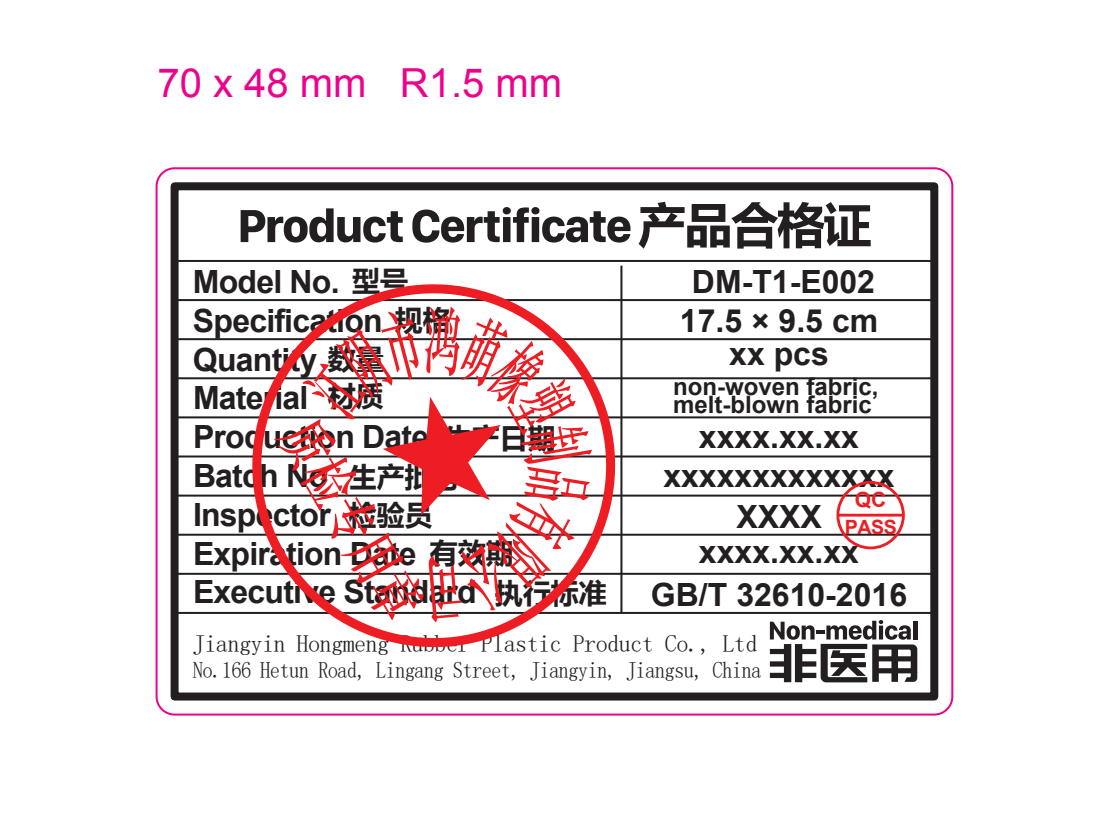
<style>
.page{position:relative;width:1098px;height:828px;background:#fff}
.page>*{position:absolute;margin:0;border:0;box-sizing:border-box;transform-origin:0 0}
.t1{font:40px "Arial";color:#ed028c}
.t2{font:700 32px/38.8px "Arial";letter-spacing:-.025em;color:#231f20}
.t3{font:700 32px/40.8px "Arial";color:#231f20;text-align:center}
.t4{font:700 28px "Microsoft Ya Hei";color:#231f20}
.t5{font:700 24.4px "SF Compact Display";letter-spacing:-.025em;color:#231f20}
.t6{font:700 24px/18px "Arial";color:#231f20}
.t7{font:100 23.2px "SF Compact Display";letter-spacing:-.035em;color:#231f20;scale:.9 1}
.t8{font:700 20.8px "Arial";color:#ee1d23}
.t9{font:700 19.6px "Arial";color:#ee1d23}
</style>
<div class="page">
<svg style="left:156px;top:167px;width:797px;height:549px"></svg>
<div style="left:171px;top:182px;width:767px;height:519px;border:8px solid #231f20"></div>
<hr style="left:175px;top:612px;width:759px;height:2px;background:#231f20">
<hr style="left:175px;top:573px;width:759px;height:2px;background:#231f20">
<hr style="left:175px;top:534px;width:759px;height:2px;background:#231f20">
<hr style="left:175px;top:495px;width:759px;height:2px;background:#231f20">
<hr style="left:175px;top:416px;width:759px;height:2px;background:#231f20">
<hr style="left:175px;top:455px;width:759px;height:2px;background:#231f20">
<hr style="left:175px;top:338px;width:759px;height:2px;background:#231f20">
<hr style="left:175px;top:377px;width:759px;height:2px;background:#231f20">
<hr style="left:175px;top:299px;width:759px;height:2px;background:#231f20">
<hr style="left:175px;top:260px;width:759px;height:2px;background:#231f20">
<svg style="left:241px;top:208px;width:162px;height:35px"></svg>
<svg style="left:412px;top:210px;width:88px;height:33px"></svg>
<div style="left:503px;top:217px;width:7px;height:25px;background:#231f20"></div>
<div style="left:503px;top:207px;width:8px;height:7px;background:#231f20;border-radius:50%"></div>
<svg style="left:513px;top:207px;width:16px;height:35px"></svg>
<div style="left:532px;top:217px;width:7px;height:25px;background:#231f20"></div>
<div style="left:531px;top:207px;width:8px;height:7px;background:#231f20;border-radius:50%"></div>
<svg style="left:542px;top:211px;width:88px;height:32px"></svg>
<svg style="left:639px;top:202px;width:232px;height:47px"></svg>
<svg style="left:770px;top:620px;width:147px;height:62px"></svg>
<hr style="left:838px;top:514px;width:65px;height:3px;background:#ee1d23">
<div style="left:836px;top:481px;width:69px;height:68px;border:3px solid #ee1d23;border-radius:50%"></div>
<svg style="left:227px;top:259px;width:414px;height:414px"></svg>
<svg style="left:274px;top:307px;width:318px;height:315px"></svg>
<p class="t1" style="left:158px;top:57px;width:406px">70 x 48 mm R1.5 mm</p>
<p class="t4" style="left:352px;top:261px;width:57px">型号</p>
<p class="t2" style="left:692px;top:263px;width:185px">DM-T1-E002</p>
<p class="t2" style="left:193px;top:263px;width:285px">Model No.<br>Specification<br>Quantity<br>Material<br>Production Date<br>Batch No<br>Inspector<br>Expiration Date<br>Executive Standard</p>
<p class="t4" style="left:395px;top:300px;width:57px">规格</p>
<p class="t2" style="left:680px;top:303px;width:200px">17.5 × 9.5 cm</p>
<p class="t4" style="left:328px;top:340px;width:57px">数量</p>
<p class="t2" style="left:729px;top:335px;width:101px">xx pcs</p>
<p class="t6" style="left:673px;top:378px;width:207px">non-woven fabric, melt-blown fabric</p>
<p class="t4" style="left:328px;top:377px;width:57px">材质</p>
<p class="t4" style="left:444px;top:418px;width:113px">生产日期</p>
<p class="t4" style="left:349px;top:458px;width:113px">生产批号</p>
<p class="t4" style="left:349px;top:495px;width:85px">检验员</p>
<p class="t4" style="left:430px;top:534px;width:85px">有效期</p>
<p class="t4" style="left:495px;top:574px;width:113px">执行标准</p>
<p class="t2" style="left:699px;top:418px;width:162px">xxxx.xx.xx</p>
<p class="t3" style="left:663px;top:457px;width:233px">xxxxxxxxxxxxx<br>XXXX</p>
<p class="t8" style="left:855px;top:486px;width:33px">QC</p>
<p class="t9" style="left:845px;top:514px;width:54px">PASS</p>
<p class="t3" style="left:651px;top:532px;width:258px;line-height:42.4px">xxxx.xx.xx<br>GB/T 32610-2016</p>
<p class="t5" style="left:193px;top:631px;width:566px">Jiangyin Hongmeng Rubber Plastic Product Co., Ltd</p>
<p class="t7" style="left:193px;top:658px;width:633px">No.166 Hetun Road, Lingang Street, Jiangyin, Jiangsu, China</p>
</div>
